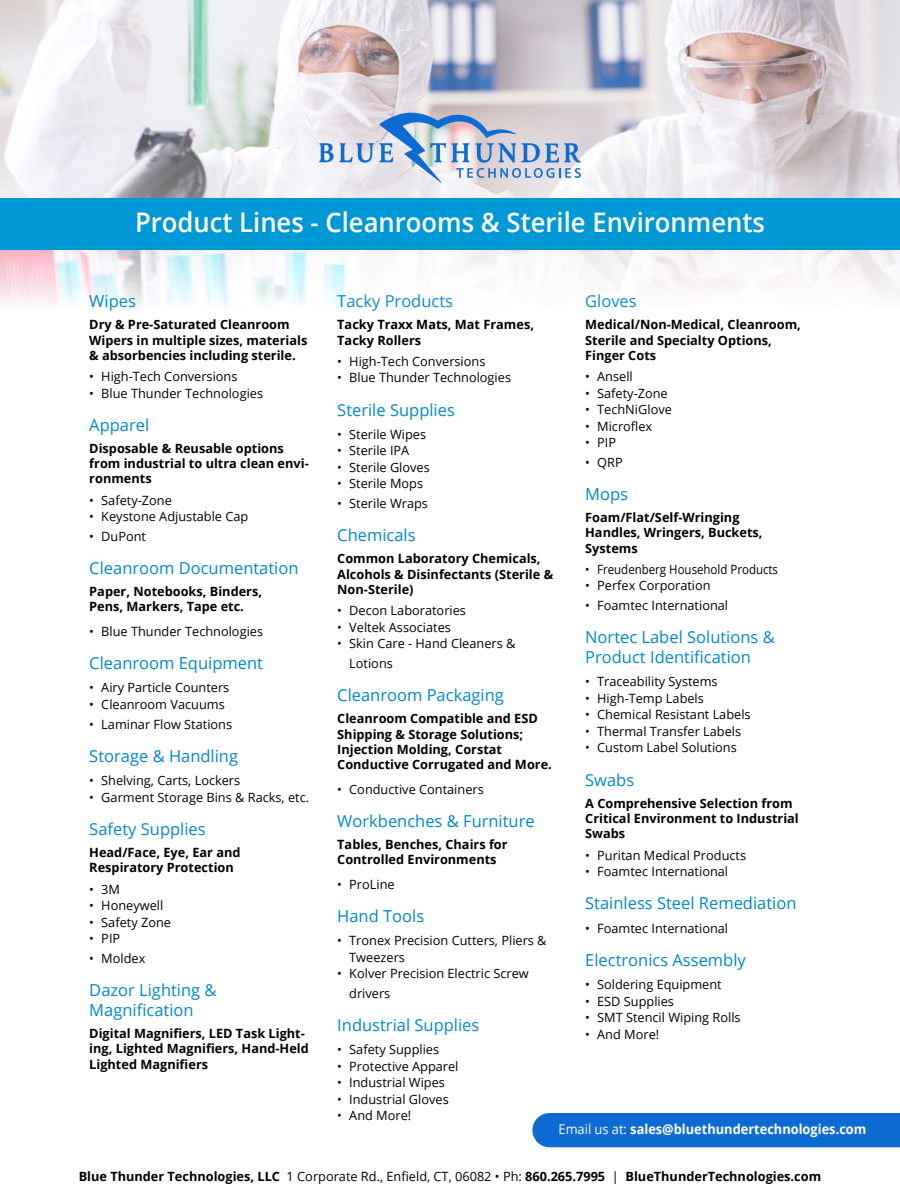
<style>
.page{position:relative;width:900px;height:1200px;background:#fff}
.page>*{position:absolute;margin:0;border:0;box-sizing:border-box;transform-origin:0 0}
.wipe_type{font:600 27px "Open Sans";color:#fff;scale:.95 1}
.new_headings{font:16.5px/19.8px "Open Sans";color:#0088cf}
.inner_table_text_style{font:700 13.5px "Open Sans";color:#fff;scale:.95 1}
.t1{font:12.75px/19.8px "Open Sans";color:#000}
.under_heading{font:700 12.75px/15.3px "Open Sans";color:#000}
.inner_table_text_style-2{font:700 12.75px "Open Sans";color:#000}
.t2{font:12.75px "Open Sans";color:#000;scale:.9 1}
.s1{font-weight:400}
</style>
<div class="page">
<img style="left:0;top:0;width:900px;height:304px">
<svg style="left:319px;top:143px;width:15px;height:19px"></svg>
<svg style="left:340px;top:113px;width:241px;height:70px;background:#b8c5db"></svg>
<div style="left:0;top:198px;width:900px;height:52px;background:#0099d6"></div>
<div style="left:532px;top:1113px;width:368px;height:34px;background:#0d6cd3"></div>
<p class="wipe_type" style="left:135px;top:204px;width:665px">Product Lines - Cleanrooms &amp; Sterile Environments</p>
<p class="new_headings" style="left:89px;top:291px;width:48px">Wipes</p>
<p class="under_heading" style="left:89px;top:317px;width:220px">Dry &amp; Pre-Saturated Cleanroom<br>Wipers in multiple sizes, materials &amp; absorbencies including sterile.</p>
<p class="t1" style="left:89px;top:366px;width:150px">• High-Tech Conversions</p>
<p class="t1" style="left:89px;top:383px;width:175px">• Blue Thunder Technologies</p>
<p class="new_headings" style="left:89px;top:414px;width:62px">Apparel</p>
<p class="under_heading" style="left:89px;top:440px;width:221px">Disposable &amp; Reusable options from industrial to ultra clean envi&shy;ronments</p>
<p class="t1" style="left:89px;top:490px;width:84px">• Safety-Zone</p>
<p class="t1" style="left:89px;top:506px;width:161px">• Keystone Adjustable Cap</p>
<p class="t1" style="left:89px;top:526px;width:58px">• DuPont</p>
<p class="new_headings" style="left:89px;top:558px;width:211px">Cleanroom Documentation</p>
<p class="under_heading" style="left:89px;top:584px;width:174px">Paper, Notebooks, Binders,<br>Pens, Markers, Tape etc.</p>
<p class="t1" style="left:89px;top:621px;width:175px">• Blue Thunder Technologies</p>
<p class="new_headings" style="left:89px;top:653px;width:175px">Cleanroom Equipment</p>
<p class="t1" style="left:89px;top:678px;width:142px">• Airy Particle Counters</p>
<p class="t1" style="left:89px;top:694px;width:137px">• Cleanroom Vacuums</p>
<p class="t1" style="left:89px;top:714px;width:144px">• Laminar Flow Stations</p>
<p class="new_headings" style="left:89px;top:746px;width:150px">Storage &amp; Handling</p>
<p class="t1" style="left:89px;top:770px;width:152px">• Shelving, Carts, Lockers</p>
<p class="t1" style="left:89px;top:787px;width:221px">• Garment Storage Bins &amp; Racks, etc.</p>
<p class="new_headings" style="left:89px;top:819px;width:118px">Safety Supplies</p>
<p class="under_heading" style="left:89px;top:845px;width:153px">Head/Face, Eye, Ear and<br>Respiratory Protection</p>
<p class="t1" style="left:89px;top:879px;width:32px">• 3M</p>
<p class="t1" style="left:89px;top:895px;width:76px">• Honeywell</p>
<p class="t1" style="left:89px;top:912px;width:83px">• Safety Zone</p>
<p class="t1" style="left:89px;top:928px;width:32px">• PIP</p>
<p class="t1" style="left:89px;top:948px;width:58px">• Moldex</p>
<p class="new_headings" style="left:89px;top:980px;width:129px">Dazor Lighting &amp;<br>Magnification</p>
<p class="under_heading" style="left:89px;top:1025px;width:221px">Digital Magnifiers, LED Task Light&shy;ing, Lighted Magnifiers, Hand-Held<br>Lighted Magnifiers</p>
<p class="new_headings" style="left:337px;top:291px;width:117px">Tacky Products</p>
<p class="under_heading" style="left:337px;top:317px;width:198px">Tacky Traxx Mats, Mat Frames,<br>Tacky Rollers</p>
<p class="t1" style="left:337px;top:351px;width:150px">• High-Tech Conversions</p>
<p class="t1" style="left:337px;top:367px;width:175px">• Blue Thunder Technologies</p>
<p class="new_headings" style="left:337px;top:399px;width:119px">Sterile Supplies</p>
<p class="t1" style="left:337px;top:424px;width:90px">• Sterile Wipes</p>
<p class="t1" style="left:337px;top:440px;width:74px">• Sterile IPA</p>
<p class="t1" style="left:337px;top:457px;width:94px">• Sterile Gloves</p>
<p class="t1" style="left:337px;top:473px;width:87px">• Sterile Mops</p>
<p class="t1" style="left:337px;top:493px;width:92px">• Sterile Wraps</p>
<p class="new_headings" style="left:337px;top:525px;width:80px">Chemicals</p>
<p class="under_heading" style="left:337px;top:551px;width:217px">Common Laboratory Chemicals,<br>Alcohols &amp; Disinfectants (Sterile &amp;<br>Non-Sterile)</p>
<p class="t1" style="left:337px;top:600px;width:130px">• Decon Laboratories</p>
<p class="t1" style="left:337px;top:617px;width:115px">• Veltek Associates</p>
<p class="t1" style="left:349px;top:633px;width:168px;text-indent:-12px">• Skin Care - Hand Cleaners &amp;<br>Lotions</p>
<p class="new_headings" style="left:337px;top:685px;width:168px">Cleanroom Packaging</p>
<p class="under_heading" style="left:337px;top:711px;width:216px">Cleanroom Compatible and ESD<br>Shipping &amp; Storage Solutions;<br>Injection Molding, Corstat<br>Conductive Corrugated and More.</p>
<p class="t1" style="left:337px;top:779px;width:148px">• Conductive Containers</p>
<p class="new_headings" style="left:337px;top:811px;width:199px">Workbenches &amp; Furniture</p>
<p class="under_heading" style="left:337px;top:836px;width:172px">Tables, Benches, Chairs for<br>Controlled Environments</p>
<p class="t1" style="left:337px;top:874px;width:59px">• ProLine</p>
<p class="new_headings" style="left:337px;top:906px;width:88px">Hand Tools</p>
<p class="t1" style="left:349px;top:932px;width:199px;line-height:16.5px;text-indent:-12px">• Tronex Precision Cutters, Pliers &amp;<br>Tweezers</p>
<p class="t1" style="left:349px;top:963px;width:181px;text-indent:-12px">• Kolver Precision Electric Screw drivers</p>
<p class="new_headings" style="left:337px;top:1015px;width:144px">Industrial Supplies</p>
<p class="t1" style="left:337px;top:1040px;width:103px">• Safety Supplies</p>
<p class="t1" style="left:337px;top:1056px;width:123px">• Protective Apparel</p>
<p class="t1" style="left:337px;top:1073px;width:109px">• Industrial Wipes</p>
<p class="t1" style="left:337px;top:1089px;width:113px">• Industrial Gloves</p>
<p class="t1" style="left:337px;top:1106px;width:76px">• And More!</p>
<p class="new_headings" style="left:585px;top:291px;width:53px">Gloves</p>
<p class="under_heading" style="left:585px;top:317px;width:217px">Medical/Non-Medical, Cleanroom,<br>Sterile and Specialty Options,<br>Finger Cots</p>
<p class="t1" style="left:585px;top:366px;width:49px">• Ansell</p>
<p class="t1" style="left:585px;top:383px;width:84px">• Safety-Zone</p>
<p class="t1" style="left:585px;top:399px;width:88px">• TechNiGlove</p>
<p class="t1" style="left:585px;top:416px;width:69px">• Microflex</p>
<p class="t1" style="left:585px;top:432px;width:32px">• PIP</p>
<p class="t1" style="left:585px;top:452px;width:39px">• QRP</p>
<p class="new_headings" style="left:585px;top:484px;width:44px">Mops</p>
<p class="under_heading" style="left:585px;top:510px;width:179px">Foam/Flat/Self-Wringing<br>Handles, Wringers, Buckets,<br>Systems</p>
<p class="t2" style="left:585px;top:560px;width:216px">• Freudenberg Household Products</p>
<p class="t1" style="left:585px;top:575px;width:127px">• Perfex Corporation</p>
<p class="t1" style="left:585px;top:595px;width:144px">• Foamtec International</p>
<p class="new_headings" style="left:585px;top:627px;width:191px">Nortec Label Solutions &amp;<br>Product Identification</p>
<p class="t1" style="left:585px;top:672px;width:134px">• Traceability Systems</p>
<p class="t1" style="left:585px;top:688px;width:120px">• High-Temp Labels</p>
<p class="t1" style="left:585px;top:705px;width:167px">• Chemical Resistant Labels</p>
<p class="t1" style="left:585px;top:721px;width:157px">• Thermal Transfer Labels</p>
<p class="t1" style="left:585px;top:738px;width:153px">• Custom Label Solutions</p>
<p class="new_headings" style="left:585px;top:769px;width:51px">Swabs</p>
<p class="under_heading" style="left:585px;top:795px;width:215px">A Comprehensive Selection from<br>Critical Environment to Industrial<br>Swabs</p>
<p class="t1" style="left:585px;top:845px;width:162px">• Puritan Medical Products</p>
<p class="t1" style="left:585px;top:861px;width:144px">• Foamtec International</p>
<p class="new_headings" style="left:585px;top:893px;width:213px">Stainless Steel Remediation</p>
<p class="t1" style="left:585px;top:918px;width:144px">• Foamtec International</p>
<p class="new_headings" style="left:585px;top:950px;width:162px">Electronics Assembly</p>
<p class="t1" style="left:585px;top:974px;width:138px">• Soldering Equipment</p>
<p class="t1" style="left:585px;top:991px;width:90px">• ESD Supplies</p>
<p class="t1" style="left:585px;top:1007px;width:157px">• SMT Stencil Wiping Rolls</p>
<p class="t1" style="left:585px;top:1024px;width:76px">• And More!</p>
<p class="inner_table_text_style" style="left:559px;top:1120px;width:326px"><span class="s1">Email us at:</span> sales@bluethundertechnologies.com</p>
<p class="inner_table_text_style-2" style="left:79px;top:1167px;width:744px">Blue Thunder Technologies, LLC <span class="s1">1 Corporate Rd., Enfield, CT, 06082 • Ph:</span> 860.265.7995 <span class="s1">|</span> BlueThunderTechnologies.com</p>
</div>
